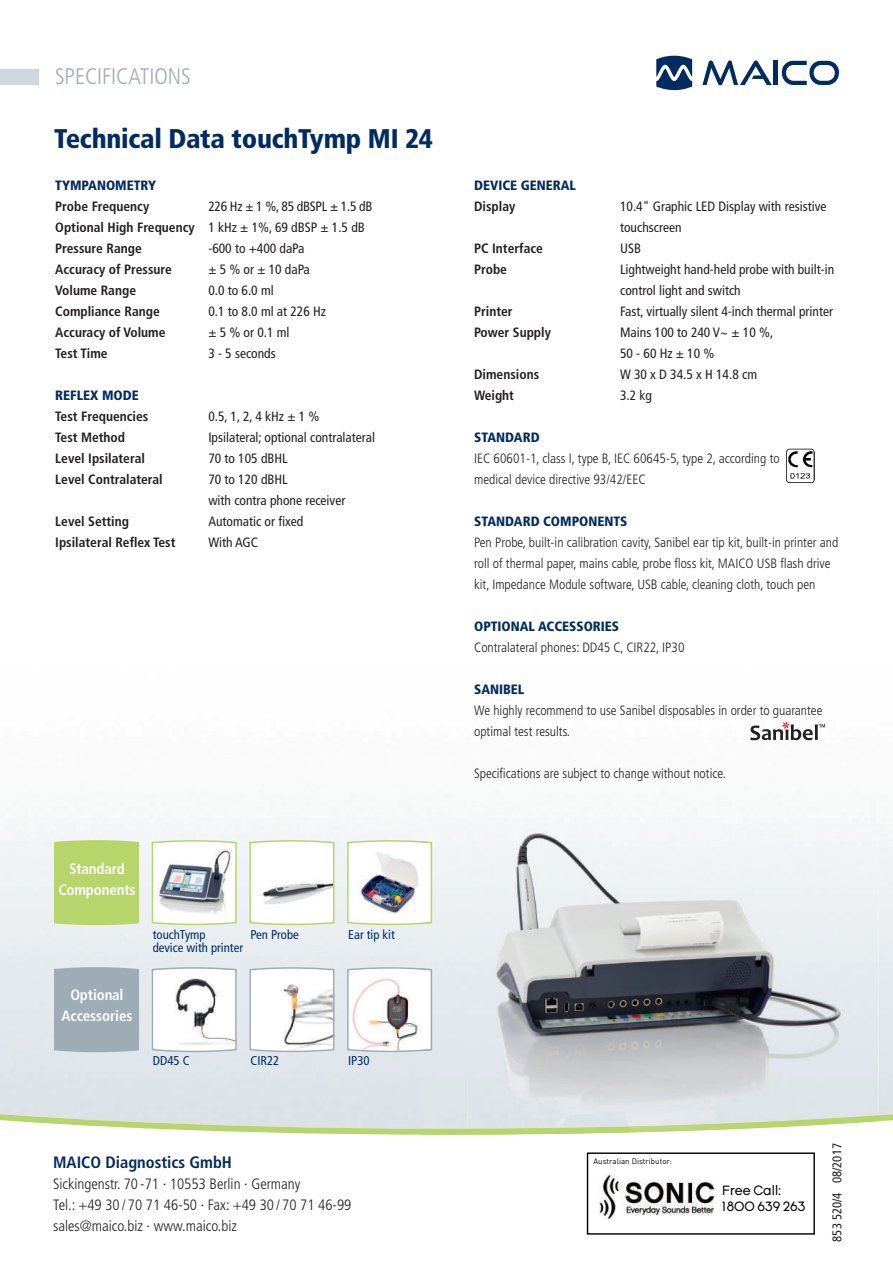
<style>
.page{position:relative;width:893px;height:1263px;background:#fff}
.page>*{position:absolute;margin:0;border:0;box-sizing:border-box;transform-origin:0 0}
.t1{font:900 condensed 27px "Frutiger LT";letter-spacing:-.01em;color:#002c62}
.t2{font:300 condensed 22.5px "Frutiger LT";color:#9dacb5}
.t3{font:700 condensed 16.5px "Frutiger LT";color:#002c62}
.t4{font:300 condensed 15px/21px "Frutiger LT";color:#231f20}
.t5{font:700 condensed 15px/21px "Frutiger LT";letter-spacing:-.01em;color:#fff;text-align:center}
.t6{font:300 condensed 13.5px/21px "Frutiger LT";color:#231f20}
.t7{font:condensed 13.5px/21px "Frutiger LT";color:#231f20}
.t8{font:700 condensed 13.5px "Frutiger LT";color:#231f20}
.t9{font:900 condensed 13.5px "Frutiger LT";color:#002c62}
.t10{font:condensed 13.5px/21px "Frutiger LT";letter-spacing:-.02em;color:#231f20}
.t11{font:13.5px/16.2px "Sonic Chalet";color:#000}
.t12{font:condensed 12.75px/13.5px "Frutiger LT";color:#002c62}
.t13{font:condensed 12.75px "Frutiger LT";color:#231f20}
.t14{font:7.8px "DIN";letter-spacing:.005em;color:#000}
.s1{font-weight:700}
</style>
<div class="page">
<svg style="left:0;top:1113px;width:893px;height:22px"></svg>
<svg style="left:702px;top:60px;width:70px;height:25px"></svg>
<hr style="left:774px;top:61px;width:4px;height:24px;background:#002c62">
<svg style="left:782px;top:61px;width:57px;height:24px"></svg>
<svg style="left:656px;top:56px;width:36px;height:34px"></svg>
<svg style="left:151px;top:839px;width:87px;height:87px"></svg>
<img style="left:347px;top:840px;width:74px;height:85px">
<svg style="left:151px;top:966px;width:87px;height:87px"></svg>
<svg style="left:249px;top:966px;width:86px;height:87px"></svg>
<div style="left:53px;top:839px;width:87px;height:87px;background:#b6d66b"></div>
<div style="left:53px;top:966px;width:87px;height:87px;background:#9dacb5"></div>
<svg style="left:249px;top:839px;width:86px;height:87px"></svg>
<img style="left:421px;top:825px;width:303px;height:290px">
<img style="left:878px;top:825px;width:1px;height:290px">
<img style="left:421px;top:1115px;width:47px;height:20px">
<img style="left:421px;top:841px;width:11px;height:83px">
<svg style="left:347px;top:967px;width:85px;height:85px"></svg>
<img style="left:421px;top:968px;width:11px;height:83px">
<img style="left:724px;top:825px;width:154px;height:290px">
<img style="left:468px;top:1115px;width:410px;height:20px">
<div style="left:0;top:69px;width:38px;height:16px;background:#cfd8dd"></div>
<img style="left:786px;top:448px;width:29px;height:34px">
<svg style="left:750px;top:722px;width:75px;height:18px"></svg>
<div style="left:587px;top:1152px;width:228px;height:82px;background:#fff;border:1px solid #000"></div>
<img style="left:598px;top:1175px;width:117px;height:44px">
<h2 class="t2" style="left:55px;top:64px;width:137px">SPECIFICATIONS</h2>
<h1 class="t1" style="left:54px;top:122px;width:380px">Technical Data touchTymp MI 24</h1>
<p class="t9" style="left:55px;top:177px;width:103px">TYMPANOMETRY</p>
<p class="t8" style="left:55px;top:198px;width:96px">Probe Frequency</p>
<p class="t10" style="left:55px;top:196px;width:319px;text-indent:153px">226 Hz ± 1 %, 85 dBSPL ± 1.5 dB<br><span class="s1">Optional High Frequency</span> 1 kHz ± 1%, 69 dBSP ± 1.5 dB<br><span class="s1">Pressure Range</span></p>
<p class="t7" style="left:208px;top:238px;width:97px">-600 to +400 daPa</p>
<p class="t8" style="left:55px;top:261px;width:118px">Accuracy of Pressure</p>
<p class="t7" style="left:208px;top:259px;width:103px">± 5 % or ± 10 daPa</p>
<p class="t8" style="left:55px;top:282px;width:82px">Volume Range</p>
<p class="t7" style="left:208px;top:280px;width:67px">0.0 to 6.0 ml</p>
<p class="t8" style="left:55px;top:303px;width:106px">Compliance Range</p>
<p class="t7" style="left:208px;top:301px;width:119px">0.1 to 8.0 ml at 226 Hz</p>
<p class="t8" style="left:55px;top:324px;width:112px">Accuracy of Volume</p>
<p class="t7" style="left:208px;top:322px;width:83px">± 5 % or 0.1 ml</p>
<p class="t8" style="left:55px;top:345px;width:54px">Test Time</p>
<p class="t7" style="left:208px;top:343px;width:69px">3 - 5 seconds</p>
<p class="t9" style="left:55px;top:387px;width:85px">REFLEX MODE</p>
<p class="t8" style="left:55px;top:408px;width:94px">Test Frequencies</p>
<p class="t7" style="left:208px;top:406px;width:113px">0.5, 1, 2, 4 kHz ± 1 %</p>
<p class="t8" style="left:55px;top:429px;width:71px">Test Method</p>
<p class="t7" style="left:208px;top:427px;width:168px">Ipsilateral; optional contralateral</p>
<p class="t8" style="left:55px;top:450px;width:91px">Level Ipsilateral</p>
<p class="t7" style="left:208px;top:448px;width:81px">70 to 105 dBHL</p>
<p class="t8" style="left:55px;top:471px;width:109px">Level Contralateral</p>
<p class="t7" style="left:208px;top:469px;width:138px">70 to 120 dBHL<br>with contra phone receiver</p>
<p class="t8" style="left:55px;top:513px;width:75px">Level Setting</p>
<p class="t7" style="left:208px;top:511px;width:96px">Automatic or fixed</p>
<p class="t8" style="left:55px;top:534px;width:122px">Ipsilateral Reflex Test</p>
<p class="t7" style="left:208px;top:532px;width:51px">With AGC</p>
<p class="t5" style="left:58px;top:859px;width:79px">Standard<br>Components</p>
<p class="t5" style="left:61px;top:985px;width:72px">Optional<br>Accessories</p>
<p class="t12" style="left:153px;top:928px;width:92px">touchTymp<br>device with printer</p>
<p class="t12" style="left:250px;top:928px;width:50px">Pen Probe</p>
<p class="t12" style="left:153px;top:1054px;width:38px">DD45 C</p>
<p class="t12" style="left:250px;top:1054px;width:30px">CIR22</p>
<p class="t12" style="left:348px;top:928px;width:48px">Ear tip kit</p>
<p class="t12" style="left:348px;top:1054px;width:23px">IP30</p>
<p class="t3" style="left:53px;top:1153px;width:180px">MAICO Diagnostics GmbH</p>
<p class="t4" style="left:53px;top:1174px;width:300px">Sickingenstr. 70 -71 · 10553 Berlin · Germany<br>Tel.: +49 30 / 70 71 46-50 · Fax: +49 30 / 70 71 46-99 sales@maico.biz · www.maico.biz</p>
<p class="t9" style="left:474px;top:177px;width:103px">DEVICE GENERAL</p>
<p class="t8" style="left:474px;top:198px;width:43px">Display</p>
<p class="t7" style="left:620px;top:196px;width:208px">10.4" Graphic LED Display with resistive touchscreen</p>
<p class="t8" style="left:474px;top:240px;width:70px">PC Interface</p>
<p class="t7" style="left:620px;top:238px;width:22px">USB</p>
<p class="t8" style="left:474px;top:261px;width:34px">Probe</p>
<p class="t7" style="left:620px;top:259px;width:216px">Lightweight hand-held probe with built-in control light and switch</p>
<p class="t8" style="left:474px;top:303px;width:40px">Printer</p>
<p class="t7" style="left:620px;top:301px;width:215px">Fast, virtually silent 4-inch thermal printer</p>
<p class="t8" style="left:474px;top:324px;width:78px">Power Supply</p>
<p class="t7" style="left:620px;top:322px;width:155px">Mains 100 to 240 V~ ± 10 %,<br>50 - 60 Hz ± 10 %</p>
<p class="t8" style="left:474px;top:366px;width:67px">Dimensions</p>
<p class="t7" style="left:620px;top:364px;width:138px">W 30 x D 34.5 x H 14.8 cm</p>
<p class="t8" style="left:474px;top:388px;width:41px">Weight</p>
<p class="t7" style="left:620px;top:385px;width:33px">3.2 kg</p>
<p class="t9" style="left:474px;top:429px;width:67px">STANDARD</p>
<p class="t6" style="left:474px;top:448px;width:307px">IEC 60601-1, class I, type B, IEC 60645-5, type 2, according to medical device directive 93/42/EEC</p>
<p class="t9" style="left:474px;top:513px;width:155px">STANDARD COMPONENTS</p>
<p class="t6" style="left:474px;top:532px;width:366px">Pen Probe, built-in calibration cavity, Sanibel ear tip kit, built-in printer and roll of thermal paper, mains cable, probe floss kit, MAICO USB flash drive kit, Impedance Module software, USB cable, cleaning cloth, touch pen</p>
<p class="t9" style="left:474px;top:618px;width:147px">OPTIONAL ACCESSORIES</p>
<p class="t6" style="left:474px;top:637px;width:212px">Contralateral phones: DD45 C, CIR22, IP30</p>
<p class="t9" style="left:474px;top:681px;width:52px">SANIBEL</p>
<p class="t6" style="left:474px;top:700px;width:350px">We highly recommend to use Sanibel disposables in order to guarantee optimal test results.</p>
<p class="t6" style="left:474px;top:763px;width:253px">Specifications are subject to change without notice.</p>
<p class="t14" style="left:593px;top:1156px;width:80px">Australian Distributor:</p>
<p class="t11" style="left:722px;top:1182px;width:84px">Free Call:<br>1800 639 263</p>
<p class="t13" style="left:829px;top:1242px;width:100px;rotate:-90deg">853 520/4 08/2017</p>
</div>
